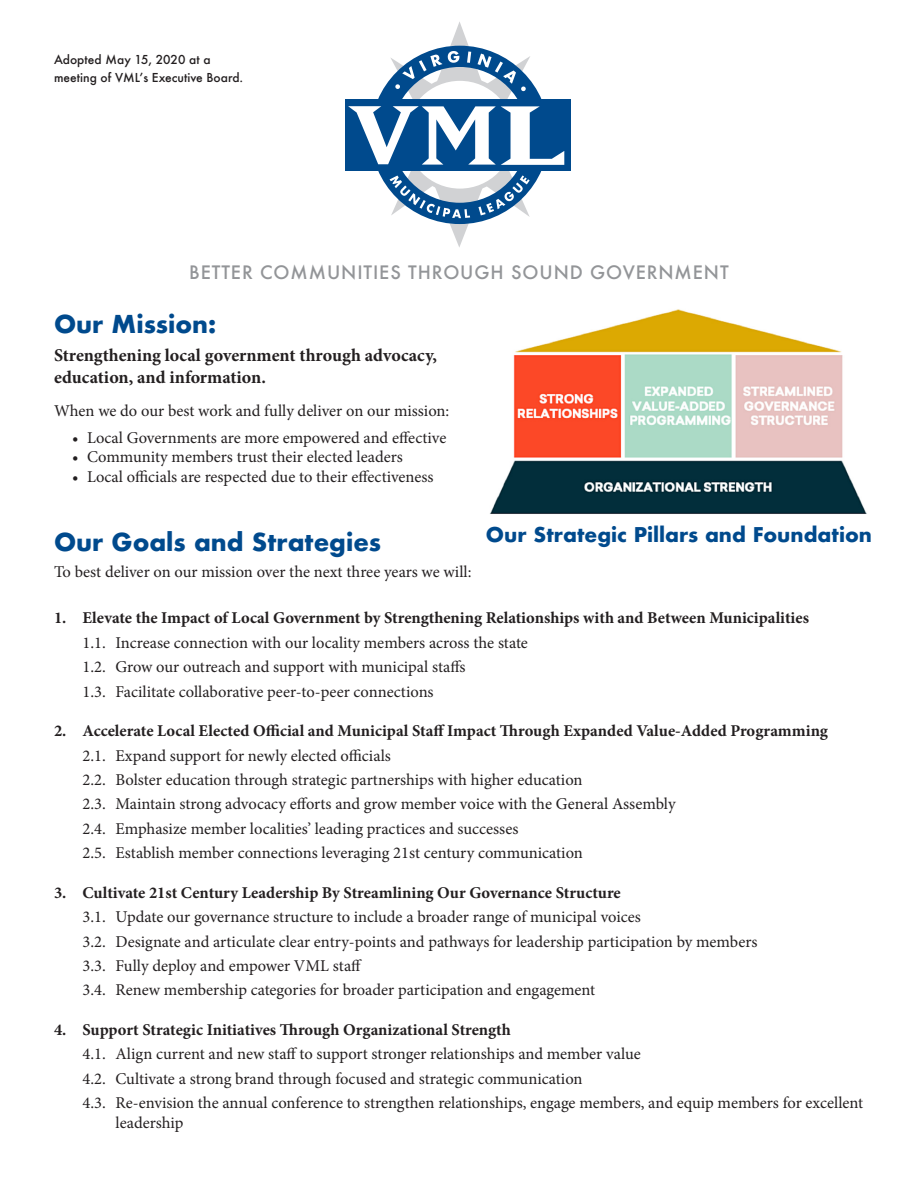
<style>
.page{position:relative;width:918px;height:1188px;background:#fff}
.page>*{position:absolute;margin:0;border:0;box-sizing:border-box;transform-origin:0 0}
.Subheading{font:700 24px "Futura";color:#004a8d}
.Subheading-2{font:700 19.8px "Futura";color:#004a8d}
.t1{font:700 18px "Minion Pro";color:#231f20}
.t2{font:500 18px "Futura";letter-spacing:.05em;color:#939598}
.Second_Bullets{font:16.5px/19.8px "Minion Pro";color:#231f20}
.t3{font:700 16.5px "Minion Pro";color:#231f20}
.t4{font:500 12px/18px "Futura";color:#231f20}
</style>
<div class="page">
<img style="left:490px;top:309px;width:377px;height:205px">
<div style="left:345px;top:99px;width:226px;height:72px;background:#004a8d"></div>
<svg style="left:348px;top:22px;width:216px;height:225px"></svg>
<p class="t4" style="left:54px;top:50px;width:191px">Adopted May 15, 2020 at a meeting of VML’s Executive Board.</p>
<p class="t2" style="left:189px;top:260px;width:541px">BETTER COMMUNITIES THROUGH SOUND GOVERNMENT</p>
<p class="Subheading" style="left:54px;top:306px;width:164px">Our Mission:</p>
<p class="t1" style="left:54px;top:343px;width:385px">Strengthening local government through advocacy,</p>
<p class="t1" style="left:54px;top:364px;width:214px">education, and information.</p>
<p class="Second_Bullets" style="left:54px;top:401px;width:397px">When we do our best work and fully deliver on our mission:</p>
<p class="Second_Bullets" style="left:72px;top:427px;width:376px">• Local Governments are more empowered and effective</p>
<p class="Second_Bullets" style="left:72px;top:447px;width:332px">• Community members trust their elected leaders</p>
<p class="Second_Bullets" style="left:72px;top:467px;width:363px">• Local officials are respected due to their effectiveness</p>
<p class="Subheading-2" style="left:486px;top:520px;width:388px">Our Strategic Pillars and Foundation</p>
<p class="Subheading" style="left:54px;top:524px;width:329px">Our Goals and Strategies</p>
<p class="Second_Bullets" style="left:54px;top:562px;width:419px">To best deliver on our mission over the next three years we will:</p>
<p class="t3" style="left:54px;top:607px;width:757px">1. Elevate the Impact of Local Government by Strengthening Relationships with and Between Municipalities</p>
<p class="Second_Bullets" style="left:82px;top:633px;width:447px">1.1. Increase connection with our locality members across the state</p>
<p class="Second_Bullets" style="left:82px;top:657px;width:385px">1.2. Grow our outreach and support with municipal staffs</p>
<p class="Second_Bullets" style="left:82px;top:682px;width:353px">1.3. Facilitate collaborative peer-to-peer connections</p>
<p class="t3" style="left:54px;top:719px;width:775px">2. Accelerate Local Elected Official and Municipal Staff Impact Through Expanded Value-Added Programming</p>
<p class="Second_Bullets" style="left:82px;top:746px;width:310px">2.1. Expand support for newly elected officials</p>
<p class="Second_Bullets" style="left:82px;top:770px;width:502px">2.2. Bolster education through strategic partnerships with higher education</p>
<p class="Second_Bullets" style="left:82px;top:794px;width:595px">2.3. Maintain strong advocacy efforts and grow member voice with the General Assembly</p>
<p class="Second_Bullets" style="left:82px;top:819px;width:437px">2.4. Emphasize member localities’ leading practices and successes</p>
<p class="Second_Bullets" style="left:82px;top:843px;width:502px">2.5. Establish member connections leveraging 21st century communication</p>
<p class="t3" style="left:54px;top:881px;width:568px">3. Cultivate 21st Century Leadership By Streamlining Our Governance Structure</p>
<p class="Second_Bullets" style="left:82px;top:907px;width:560px">3.1. Update our governance structure to include a broader range of municipal voices</p>
<p class="Second_Bullets" style="left:82px;top:931px;width:677px">3.2. Designate and articulate clear entry-points and pathways for leadership participation by members</p>
<p class="Second_Bullets" style="left:82px;top:956px;width:281px">3.3. Fully deploy and empower VML staff</p>
<p class="Second_Bullets" style="left:82px;top:980px;width:514px">3.4. Renew membership categories for broader participation and engagement</p>
<p class="t3" style="left:54px;top:1018px;width:458px">4. Support Strategic Initiatives Through Organizational Strength</p>
<p class="Second_Bullets" style="left:82px;top:1044px;width:560px">4.1. Align current and new staff to support stronger relationships and member value</p>
<p class="Second_Bullets" style="left:82px;top:1069px;width:502px">4.2. Cultivate a strong brand through focused and strategic communication</p>
<p class="Second_Bullets" style="left:116px;top:1093px;width:749px;text-indent:-33px">4.3. Re-envision the annual conference to strengthen relationships, engage members, and equip members for excellent leadership</p>
</div>
